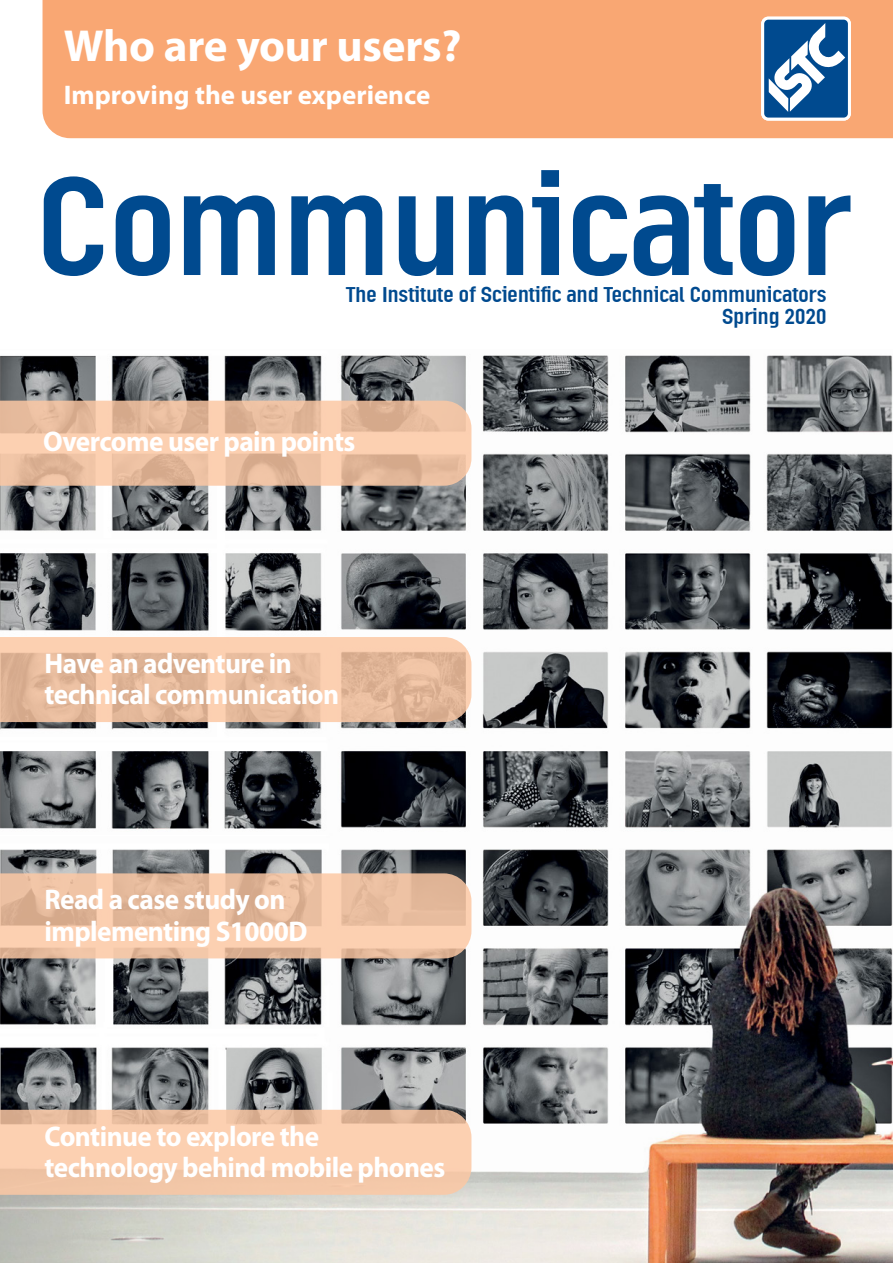
<style>
.page{position:relative;width:893px;height:1263px;background:#fff}
.page>*{position:absolute;margin:0;border:0;box-sizing:border-box;transform-origin:0 0}
.CoverHeadline{font:141px "Linotype Ordinar";letter-spacing:-.01em;color:#004a8f}
.CoverStrapLarge{font:700 45px "Myriad Pro";letter-spacing:-.005em;color:#fff}
.CoverStrapSmall_Feat{font:700 28.5px/31.5px "Myriad Pro";letter-spacing:-.02em;color:#fff;scale:.96 1}
.CoverStrapSmall_Feat-2{font:700 27px "Myriad Pro";color:#fff}
.CoverSubHeadline{font:21.75px "Linotype Ordinar";letter-spacing:-.005em;color:#004a8f}
</style>
<div class="page">
<img style="left:0;top:355px;width:893px;height:908px">
<div style="left:43px;top:0;width:850px;height:138px;background:#f9a773"></div>
<svg style="left:0;top:401px;width:471px;height:85px;background:#ebbfa2"></svg>
<svg style="left:0;top:1110px;width:471px;height:85px;background:#f4c9aa"></svg>
<svg style="left:0;top:873px;width:471px;height:85px;background:#ebc0a2"></svg>
<svg style="left:0;top:637px;width:471px;height:85px;background:#e9bea0"></svg>
<div style="left:763px;top:18px;width:86px;height:101px;background:#004a8f;border-radius:6px"></div>
<svg style="left:768px;top:23px;width:77px;height:89px"></svg>
<div style="left:761px;top:17px;width:90px;height:104px;border:3px solid #fff;border-radius:6px"></div>
<p class="CoverStrapLarge" style="left:64px;top:17px;width:399px">Who are your users?</p>
<p class="CoverStrapSmall_Feat-2" style="left:64px;top:77px;width:368px">Improving the user experience</p>
<p class="CoverHeadline" style="left:36px;top:142px;width:817px">Communicator</p>
<p class="CoverSubHeadline" style="left:346px;top:281px;width:482px">The Institute of Scientific and Technical Communicators</p>
<p class="CoverSubHeadline" style="left:722px;top:304px;width:106px">Spring 2020</p>
<p class="CoverStrapSmall_Feat" style="left:43px;top:425px;width:327px">Overcome user pain points</p>
<p class="CoverStrapSmall_Feat" style="left:44px;top:647px;width:308px">Have an adventure in technical communication</p>
<p class="CoverStrapSmall_Feat" style="left:44px;top:883px;width:275px">Read a case study on implementing S1000D</p>
<p class="CoverStrapSmall_Feat" style="left:44px;top:1119px;width:288px">Continue to explore the</p>
<p class="CoverStrapSmall_Feat" style="left:44px;top:1151px;width:419px">technology behind mobile phones</p>
</div>
